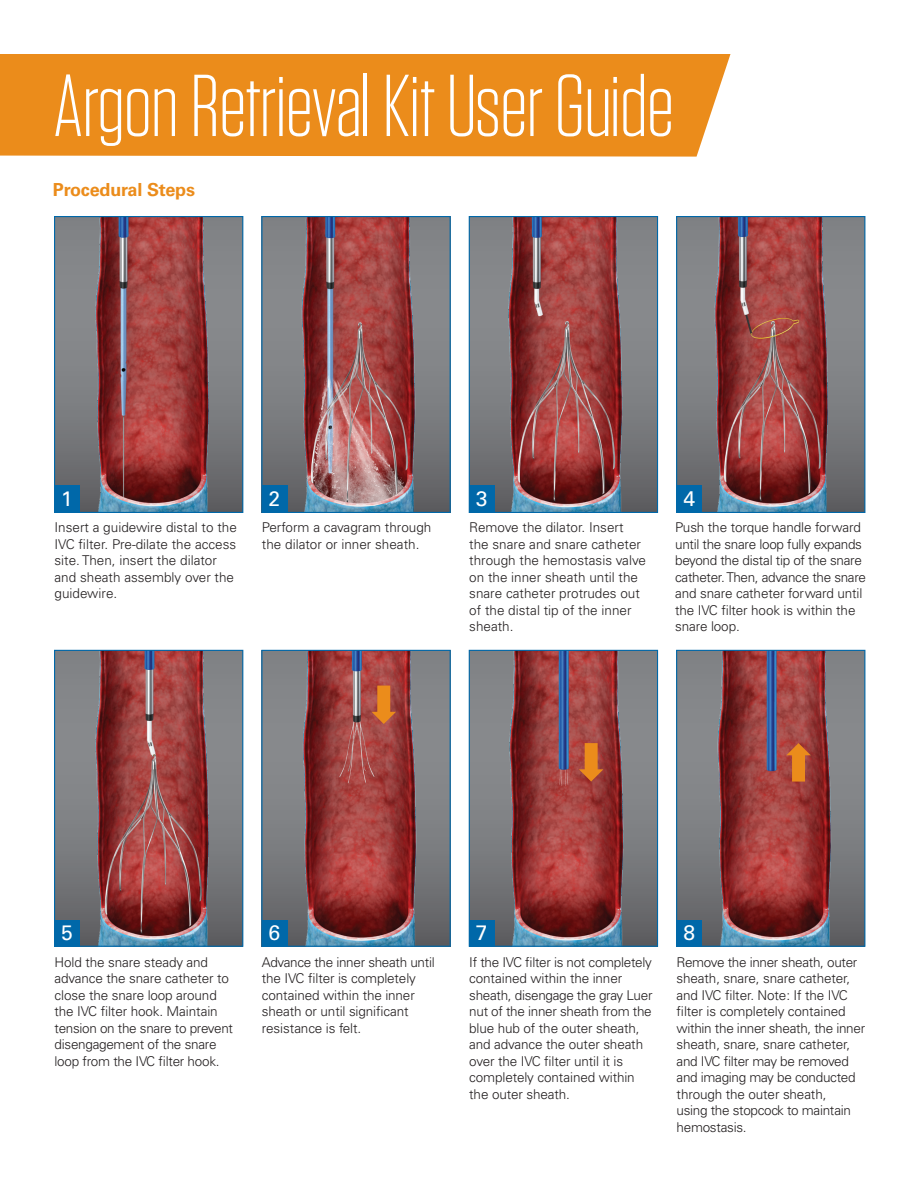
<style>
.page{position:relative;width:918px;height:1188px;background:#fff}
.page>*{position:absolute;margin:0;border:0;box-sizing:border-box;transform-origin:0 0}
.t1{font:300 87.6px "Tungsten";letter-spacing:-.02em;color:#fff}
.t2{font:21px "Univers";color:#fff}
.t3{font:700 18px "Univers";letter-spacing:-.01em;color:#eb8c1b}
.t4{font:300 13.5px/16.5px "Univers";letter-spacing:-.01em;color:#231f20}
</style>
<div class="page">
<img style="left:56px;top:218px;width:185px;height:293px">
<div style="left:54px;top:216px;width:189px;height:297px;border:1px solid #0068a9"></div>
<img style="left:263px;top:218px;width:186px;height:293px">
<div style="left:261px;top:216px;width:190px;height:297px;border:1px solid #0068a9"></div>
<img style="left:471px;top:218px;width:185px;height:293px">
<div style="left:469px;top:216px;width:189px;height:297px;border:1px solid #0068a9"></div>
<img style="left:56px;top:652px;width:185px;height:293px">
<div style="left:54px;top:650px;width:189px;height:297px;border:1px solid #0068a9"></div>
<img style="left:263px;top:652px;width:186px;height:293px">
<div style="left:261px;top:650px;width:190px;height:297px;border:1px solid #0068a9"></div>
<img style="left:471px;top:652px;width:185px;height:293px">
<div style="left:469px;top:650px;width:189px;height:297px;border:1px solid #0068a9"></div>
<img style="left:678px;top:652px;width:185px;height:293px">
<div style="left:676px;top:650px;width:189px;height:297px;border:1px solid #0068a9"></div>
<img style="left:678px;top:218px;width:185px;height:293px">
<div style="left:676px;top:216px;width:189px;height:297px;border:1px solid #0068a9"></div>
<div style="left:55px;top:485px;width:25px;height:27px;background:#0068a9"></div>
<div style="left:262px;top:485px;width:25px;height:27px;background:#0068a9"></div>
<div style="left:469px;top:485px;width:26px;height:27px;background:#0068a9"></div>
<div style="left:677px;top:485px;width:25px;height:27px;background:#0068a9"></div>
<div style="left:0;top:54px;width:731px;height:103px;background:#eb8c1b"></div>
<div style="left:55px;top:920px;width:25px;height:27px;background:#0068a9"></div>
<div style="left:262px;top:920px;width:25px;height:27px;background:#0068a9"></div>
<div style="left:469px;top:920px;width:26px;height:27px;background:#0068a9"></div>
<div style="left:677px;top:920px;width:25px;height:27px;background:#0068a9"></div>
<svg style="left:372px;top:686px;width:24px;height:38px"></svg>
<svg style="left:579px;top:743px;width:24px;height:39px"></svg>
<svg style="left:786px;top:743px;width:25px;height:39px"></svg>
<h1 class="t1" style="left:53px;top:61px;width:623px">Argon Retrieval Kit User Guide</h1>
<h3 class="t3" style="left:53px;top:179px;width:144px">Procedural Steps</h3>
<h2 class="t2" style="left:61px;top:486px;width:13px">1</h2>
<h2 class="t2" style="left:269px;top:486px;width:13px">2</h2>
<h2 class="t2" style="left:476px;top:486px;width:13px">3</h2>
<h2 class="t2" style="left:683px;top:486px;width:13px">4</h2>
<p class="t4" style="left:55px;top:519px;width:184px">Insert a guidewire distal to the<br>IVC filter. Pre-dilate the access site. Then, insert the dilator and sheath assembly over the guidewire.</p>
<p class="t4" style="left:262px;top:519px;width:171px">Perform a cavagram through the dilator or inner sheath.</p>
<p class="t4" style="left:469px;top:519px;width:178px">Remove the dilator. Insert the snare and snare catheter through the hemostasis valve on the inner sheath until the snare catheter protrudes out of the distal tip of the inner sheath.</p>
<p class="t4" style="left:675px;top:519px;width:192px">Push the torque handle forward until the snare loop fully expands beyond the distal tip of the snare catheter. Then, advance the snare and snare catheter forward until the IVC filter hook is within the snare loop.</p>
<h2 class="t2" style="left:61px;top:920px;width:13px">5</h2>
<h2 class="t2" style="left:269px;top:920px;width:13px">6</h2>
<h2 class="t2" style="left:476px;top:920px;width:13px">7</h2>
<h2 class="t2" style="left:683px;top:920px;width:13px">8</h2>
<p class="t4" style="left:55px;top:954px;width:180px">Hold the snare steady and advance the snare catheter to close the snare loop around the IVC filter hook. Maintain tension on the snare to prevent disengagement of the snare loop from the IVC filter hook.</p>
<p class="t4" style="left:262px;top:954px;width:174px">Advance the inner sheath until the IVC filter is completely contained within the inner sheath or until significant resistance is felt.</p>
<p class="t4" style="left:469px;top:954px;width:185px">If the IVC filter is not completely contained within the inner sheath, disengage the gray Luer nut of the inner sheath from the blue hub of the outer sheath, and advance the outer sheath over the IVC filter until it is completely contained within the outer sheath.</p>
<p class="t4" style="left:677px;top:954px;width:190px">Remove the inner sheath, outer sheath, snare, snare catheter, and IVC filter. Note: If the IVC filter is completely contained within the inner sheath, the inner sheath, snare, snare catheter, and IVC filter may be removed and imaging may be conducted through the outer sheath,<br>using the stopcock to maintain hemostasis.</p>
</div>
